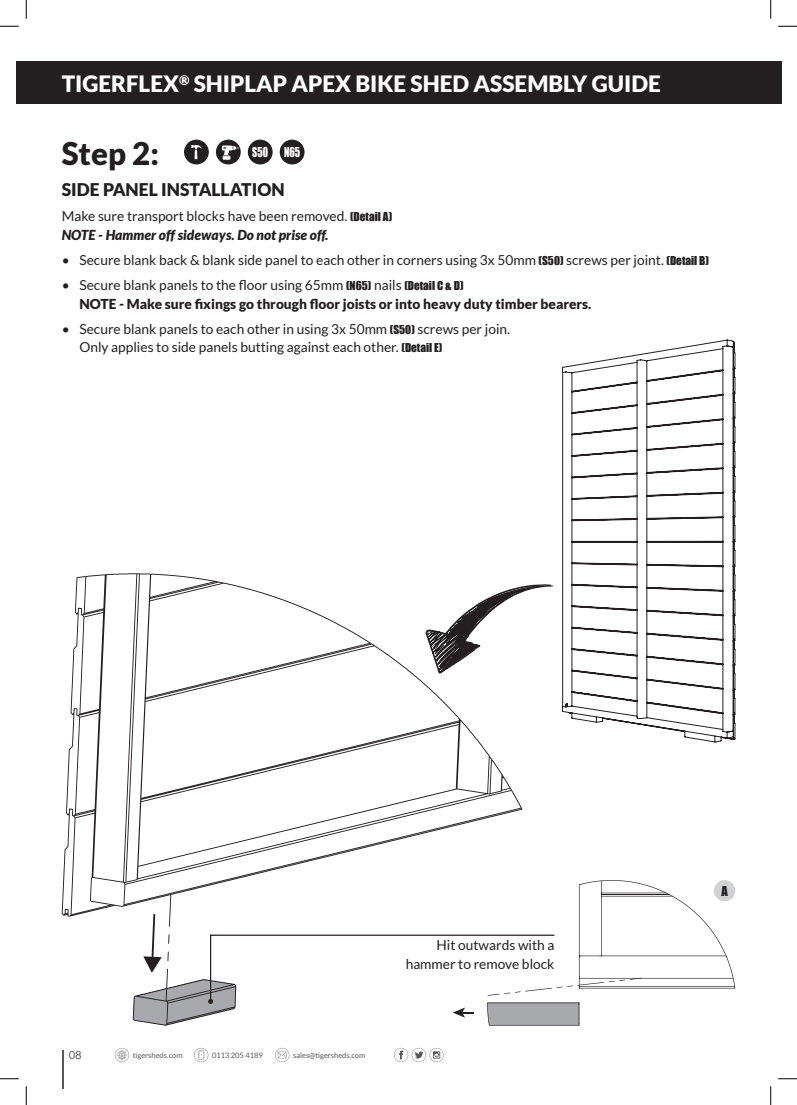
<style>
.page{position:relative;width:797px;height:1105px;background:#fff}
.page>*{position:absolute;margin:0;border:0;box-sizing:border-box;transform-origin:0 0}
.t1{font:900 31.25px "Lato";color:#231f20}
.t2{font:900 22.5px "Lato";color:#fff}
.t3{font:900 17.5px "Lato";color:#231f20}
.t4{font:13.75px/18.8px "Lato";color:#231f20}
.t5{font:900 13.75px/18.8px "Lato";color:#231f20}
.t6{font:12.5px "Impact";color:#fff;scale:.8 1}
.t7{font:12.5px "Impact";color:#231f20}
.t8{font:11.25px "Lato";color:#57585a}
.t9{font:7.5px "Lato";color:#57585a}
.s1{font-family:"Impact";font-size:11.25px}
.s2{font-weight:900;font-style:italic}
.s3{font-weight:400}
.s4{font-family:"Impact";font-weight:400;font-size:11.25px}
</style>
<div class="page">
<div style="left:16px;top:62px;width:765px;height:42px;background:#231f20"></div>
<hr style="left:62px;top:1050px;width:1px;height:39px;background:#57585a">
<svg style="left:394px;top:1048px;width:49px;height:14px"></svg>
<svg style="left:194px;top:1048px;width:14px;height:14px"></svg>
<svg style="left:275px;top:1048px;width:14px;height:14px"></svg>
<svg style="left:115px;top:1048px;width:14px;height:14px"></svg>
<div style="left:216px;top:140px;width:25px;height:24px;background:#231f20;border-radius:50%"></div>
<svg style="left:222px;top:146px;width:17px;height:14px"></svg>
<div style="left:248px;top:140px;width:25px;height:24px;background:#231f20;border-radius:50%"></div>
<div style="left:280px;top:140px;width:24px;height:24px;background:#231f20;border-radius:50%"></div>
<div style="left:184px;top:140px;width:25px;height:24px;background:#231f20;border-radius:50%"></div>
<svg style="left:191px;top:145px;width:10px;height:14px"></svg>
<svg style="left:562px;top:339px;width:173px;height:404px"></svg>
<svg style="left:62px;top:573px;width:460px;height:344px"></svg>
<svg style="left:425px;top:584px;width:128px;height:90px"></svg>
<svg style="left:487px;top:880px;width:248px;height:145px"></svg>
<svg style="left:577px;top:982px;width:27px;height:4px"></svg>
<svg style="left:608px;top:978px;width:33px;height:4px"></svg>
<svg style="left:133px;top:914px;width:446px;height:111px"></svg>
<div style="left:714px;top:880px;width:21px;height:21px;background:#d1d2d4;border-radius:50%"></div>
<svg style="left:0;top:25px;width:19px;height:2px"></svg>
<svg style="left:778px;top:25px;width:19px;height:2px"></svg>
<svg style="left:0;top:1078px;width:19px;height:1px"></svg>
<svg style="left:778px;top:1078px;width:19px;height:1px"></svg>
<svg style="left:25px;top:0;width:2px;height:19px"></svg>
<svg style="left:25px;top:1086px;width:2px;height:19px"></svg>
<svg style="left:770px;top:0;width:1px;height:19px"></svg>
<svg style="left:770px;top:1086px;width:1px;height:19px"></svg>
<h2 class="t2" style="left:62px;top:71px;width:600px">TIGERFLEX<sup>®</sup> SHIPLAP APEX BIKE SHED ASSEMBLY GUIDE</h2>
<h1 class="t1" style="left:62px;top:135px;width:99px">Step 2:</h1>
<p class="t3" style="left:62px;top:179px;width:224px">SIDE PANEL INSTALLATION</p>
<p class="t4" style="left:62px;top:207px;width:332px">Make sure transport blocks have been removed. <span class="s1">(Detail A)<br></span><span class="s2">NOTE - Hammer off sideways. Do not prise off.</span></p>
<p class="t4" style="left:62px;top:250px;width:649px">• Secure blank back &amp; blank side panel to each other in corners using 3x 50mm <span class="s1">(S50)</span> screws per joint. <span class="s1">(Detail B)</span></p>
<p class="t5" style="left:79px;top:275px;width:513px;text-indent:-18px"><span class="s3">• Secure blank panels to the floor using 65mm</span> <span class="s4">(N65)</span> <span class="s3">nails</span> <span class="s4">(Detail C &amp; D)<br></span>NOTE - Make sure fixings go through floor joists or into heavy duty timber bearers.</p>
<p class="t4" style="left:79px;top:319px;width:432px;text-indent:-18px">• Secure blank panels to each other in using 3x 50mm <span class="s1">(S50)</span> screws per join.<br>Only applies to side panels butting against each other. <span class="s1">(Detail E)</span></p>
<p class="t6" style="left:252px;top:142px;width:21px">S50</p>
<p class="t6" style="left:284px;top:142px;width:22px">N65</p>
<p class="t8" style="left:69px;top:1049px;width:15px">08</p>
<p class="t9" style="left:133px;top:1051px;width:51px">tigersheds.com</p>
<p class="t9" style="left:212px;top:1051px;width:52px">0113 205 4189</p>
<p class="t9" style="left:293px;top:1051px;width:74px">sales@tigersheds.com</p>
<p class="t4" style="left:405px;top:936px;width:150px;text-align:right">Hit outwards with a hammer to remove block</p>
<p class="t7" style="left:721px;top:881px;width:8px">A</p>
</div>
